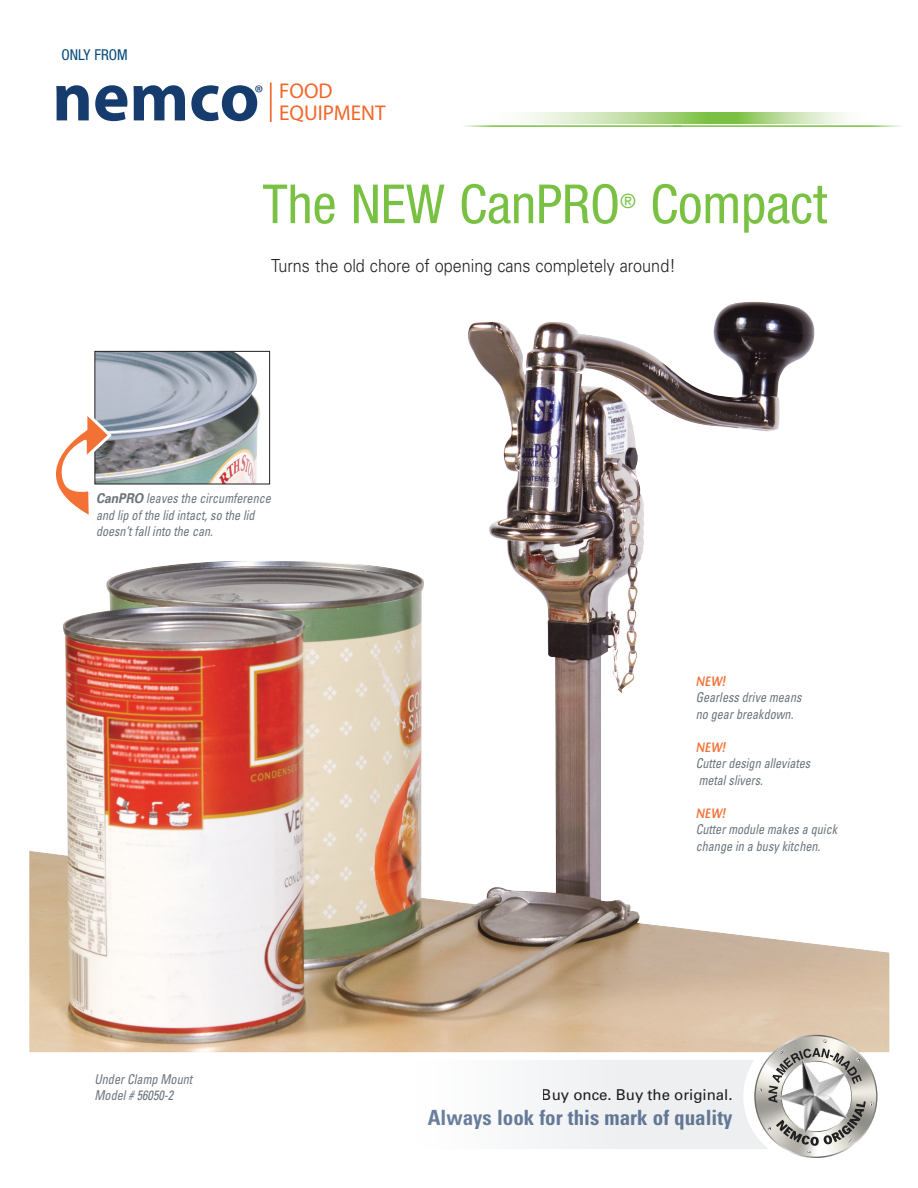
<style>
.page{position:relative;width:918px;height:1188px;background:#fff}
.page>*{position:absolute;margin:0;border:0;box-sizing:border-box;transform-origin:0 0}
.t1{font:700 70.2px "Myriad Pro";color:#163c6d}
.header-front{font:condensed 54px "Helvetica Neue";color:#79c142}
.t2{font:21.45px/22.2px "Myriad Pro";color:#f26628}
.t3{font:21.45px "Myriad Pro";color:#163c6d}
.t4{font:700 condensed 21px "Univers";color:#6b809d}
.header-front-2{font:condensed 19.8px "Helvetica Neue";color:#79c142}
.front_body_text{font:300 18px "Univers";color:#231f20;scale:.9 1}
.t5{font:15px "Univers";color:#231f20}
.t6{font:condensed 15px "Helvetica Neue";color:#084b7c}
.callouts{font:italic condensed 13.5px/16.5px "Univers";color:#6a747b;scale:.9 1}
.callouts-2{font:italic 600 13.5px "Stone Sans";color:#f37135;scale:.9 1}
.s1{font-weight:700;font-stretch:normal}
.s2{font-family:"Stone Sans";font-weight:600;font-stretch:normal;color:#f37135}
</style>
<div class="page">
<img style="left:29px;top:306px;width:860px;height:746px">
<div style="left:95px;top:351px;width:175px;height:133px;background:#fff"></div>
<img style="left:96px;top:353px;width:164px;height:129px">
<div style="left:94px;top:351px;width:176px;height:133px;border:1px solid #231f20"></div>
<svg style="left:29px;top:406px;width:85px;height:115px"></svg>
<svg style="left:417px;top:1036px;width:457px;height:119px"></svg>
<img style="left:761px;top:1041px;width:108px;height:106px">
<hr style="left:673px;top:125px;width:232px;height:2px;background:#79c142">
<hr style="left:459px;top:125px;width:222px;height:2px;background:#79c142">
<svg style="left:523px;top:112px;width:201px;height:12px;background:#bddea1"></svg>
<svg style="left:724px;top:112px;width:123px;height:12px"></svg>
<hr style="left:270px;top:83px;width:2px;height:39px;background:#f26628">
<p class="t6" style="left:62px;top:46px;width:68px">ONLY FROM</p>
<p class="t1" style="left:52px;top:57px;width:209px">nemco</p>
<p class="t2" style="left:279px;top:80px;width:108px">FOOD<br>EQUIPMENT</p>
<p class="t3" style="left:255px;top:81px;width:10px">®</p>
<p class="header-front" style="left:263px;top:173px;width:359px">The NEW CanPRO</p>
<p class="header-front-2" style="left:620px;top:190px;width:17px">®</p>
<p class="header-front" style="left:650px;top:173px;width:178px">Compact</p>
<p class="front_body_text" style="left:271px;top:255px;width:451px">Turns the old chore of opening cans completely around!</p>
<p class="callouts" style="left:96px;top:490px;width:196px"><span class="s1">CanPRO</span> leaves the circumference and lip of the lid intact, so the lid doesn’t fall into the can.</p>
<p class="callouts" style="left:94px;top:1070px;width:110px">Under Clamp Mount<br>Model # 56050-2</p>
<p class="callouts" style="left:696px;top:672px;width:119px"><span class="s2">NEW!<br></span>Gearless drive means no gear breakdown.</p>
<p class="callouts" style="left:696px;top:738px;width:129px"><span class="s2">NEW!<br></span>Cutter design alleviates metal slivers.</p>
<p class="callouts-2" style="left:696px;top:805px;width:34px">NEW!</p>
<p class="callouts" style="left:696px;top:821px;width:159px">Cutter module makes a quick change in a busy kitchen.</p>
<p class="t5" style="left:542px;top:1085px;width:192px">Buy once. Buy the original.</p>
<h3 class="t4" style="left:428px;top:1104px;width:306px">Always look for this mark of quality</h3>
</div>
